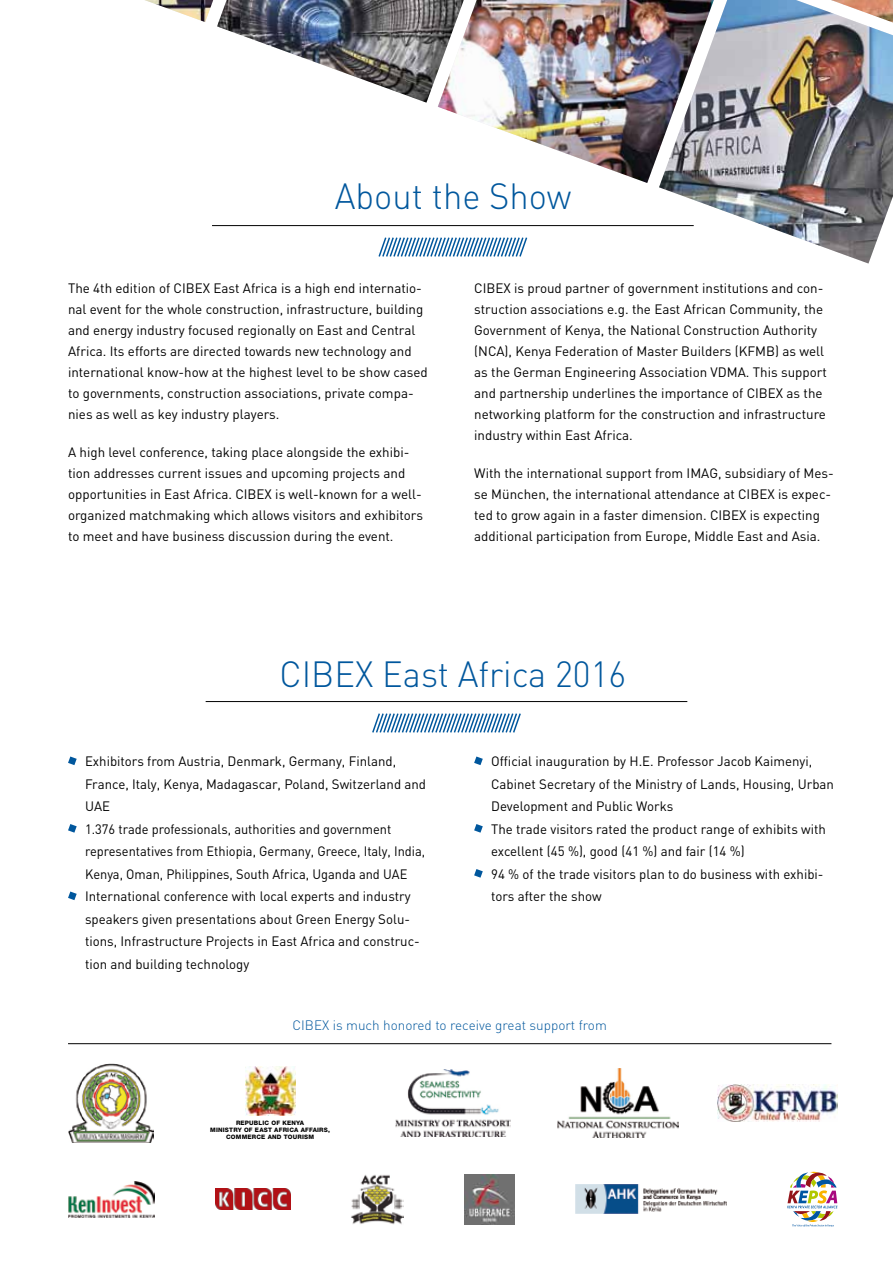
<style>
.page{position:relative;width:893px;height:1263px;background:#fff}
.page>*{position:absolute;margin:0;border:0;box-sizing:border-box;transform-origin:0 0}
.t1{font:300 36px "DIN";color:#00579d;scale:.96 1}
.t2{font:13.5px/21px "DIN";color:#000}
.t3{font:300 13.5px "DIN";color:#00579d}
.t4{font:800 6.15px/7.4px "Helvetica Neue";letter-spacing:.03em;color:#000;text-align:center}
</style>
<div class="page">
<svg style="left:68px;top:756px;width:9px;height:9px"></svg>
<svg style="left:68px;top:824px;width:9px;height:9px"></svg>
<svg style="left:68px;top:891px;width:9px;height:9px"></svg>
<svg style="left:474px;top:756px;width:9px;height:9px"></svg>
<svg style="left:474px;top:824px;width:9px;height:9px"></svg>
<svg style="left:474px;top:869px;width:9px;height:9px"></svg>
<svg style="left:372px;top:713px;width:149px;height:20px"></svg>
<hr style="left:206px;top:701px;width:481px;height:1px;background:#000">
<hr style="left:68px;top:1043px;width:763px;height:1px;background:#000">
<img style="left:68px;top:1064px;width:86px;height:78px">
<img style="left:245px;top:1066px;width:50px;height:49px">
<svg style="left:592px;top:1137px;width:53px;height:1px"></svg>
<img style="left:558px;top:1068px;width:121px;height:69px">
<img style="left:395px;top:1069px;width:115px;height:68px">
<img style="left:717px;top:1084px;width:121px;height:37px">
<img style="left:215px;top:1189px;width:76px;height:21px">
<img style="left:465px;top:1174px;width:50px;height:50px">
<img style="left:351px;top:1174px;width:53px;height:51px">
<svg style="left:787px;top:1172px;width:50px;height:55px"></svg>
<img style="left:68px;top:1181px;width:86px;height:36px">
<img style="left:576px;top:1185px;width:150px;height:29px">
<svg style="left:378px;top:237px;width:150px;height:20px"></svg>
<hr style="left:212px;top:225px;width:482px;height:1px;background:#000">
<img style="left:659px;top:0;width:234px;height:264px">
<img style="left:831px;top:0;width:62px;height:23px">
<img style="left:438px;top:0;width:276px;height:183px">
<img style="left:213px;top:0;width:251px;height:103px">
<img style="left:145px;top:0;width:68px;height:22px">
<h1 class="t1" style="left:335px;top:174px;width:248px">About the Show</h1>
<p class="t2" style="left:68px;top:277px;width:361px">The 4th edition of CIBEX East Africa is a high end internatio&shy;nal event for the whole construction, infrastructure, building and energy industry focused regionally on East and Central Africa. Its efforts are directed towards new technology and international know-how at the highest level to be show cased to governments, construction associations, private compa&shy;nies as well as key industry players.</p>
<p class="t2" style="left:68px;top:441px;width:356px">A high level conference, taking place alongside the exhibi&shy;tion addresses current issues and upcoming projects and opportunities in East Africa. CIBEX is well-known for a well&shy;organized matchmaking which allows visitors and exhibitors to meet and have business discussion during the event.</p>
<p class="t2" style="left:474px;top:277px;width:354px">CIBEX is proud partner of government institutions and con&shy;struction associations e.g. the East African Community, the Government of Kenya, the National Construction Authority (NCA), Kenya Federation of Master Builders (KFMB) as well as the German Engineering Association VDMA. This support and partnership underlines the importance of CIBEX as the networking platform for the construction and infrastructure industry within East Africa.</p>
<p class="t2" style="left:474px;top:462px;width:361px">With the international support from IMAG, subsidiary of Mes&shy;se München, the international attendance at CIBEX is expec&shy;ted to grow again in a faster dimension. CIBEX is expecting additional participation from Europe, Middle East and Asia.</p>
<h1 class="t1" style="left:279px;top:651px;width:363px">CIBEX East Africa 2016</h1>
<p class="t2" style="left:85px;top:750px;width:343px;line-height:22.5px">Exhibitors from Austria, Denmark, Germany, Finland, France, Italy, Kenya, Madagascar, Poland, Switzerland and UAE<br>1.376 trade professionals, authorities and government representatives from Ethiopia, Germany, Greece, Italy, India, Kenya, Oman, Philippines, South Africa, Uganda and UAE International conference with local experts and industry speakers given presentations about Green Energy Solu&shy;tions, Infrastructure Projects in East Africa and construc&shy;tion and building technology</p>
<p class="t2" style="left:491px;top:750px;width:344px;line-height:22.5px">Official inauguration by H.E. Professor Jacob Kaimenyi, Cabinet Secretary of the Ministry of Lands, Housing, Urban Development and Public Works<br>The trade visitors rated the product range of exhibits with excellent (45 %), good (41 %) and fair (14 %)<br>94 % of the trade visitors plan to do business with exhibi&shy;tors after the show</p>
<p class="t3" style="left:293px;top:1016px;width:316px">CIBEX is much honored to receive great support from</p>
<p class="t4" style="left:210px;top:1119px;width:121px">REPUBLIC OF KENYA<br>MINISTRY OF EAST AFRICA AFFAIRS,<br>COMMERCE AND TOURISM</p>
</div>
